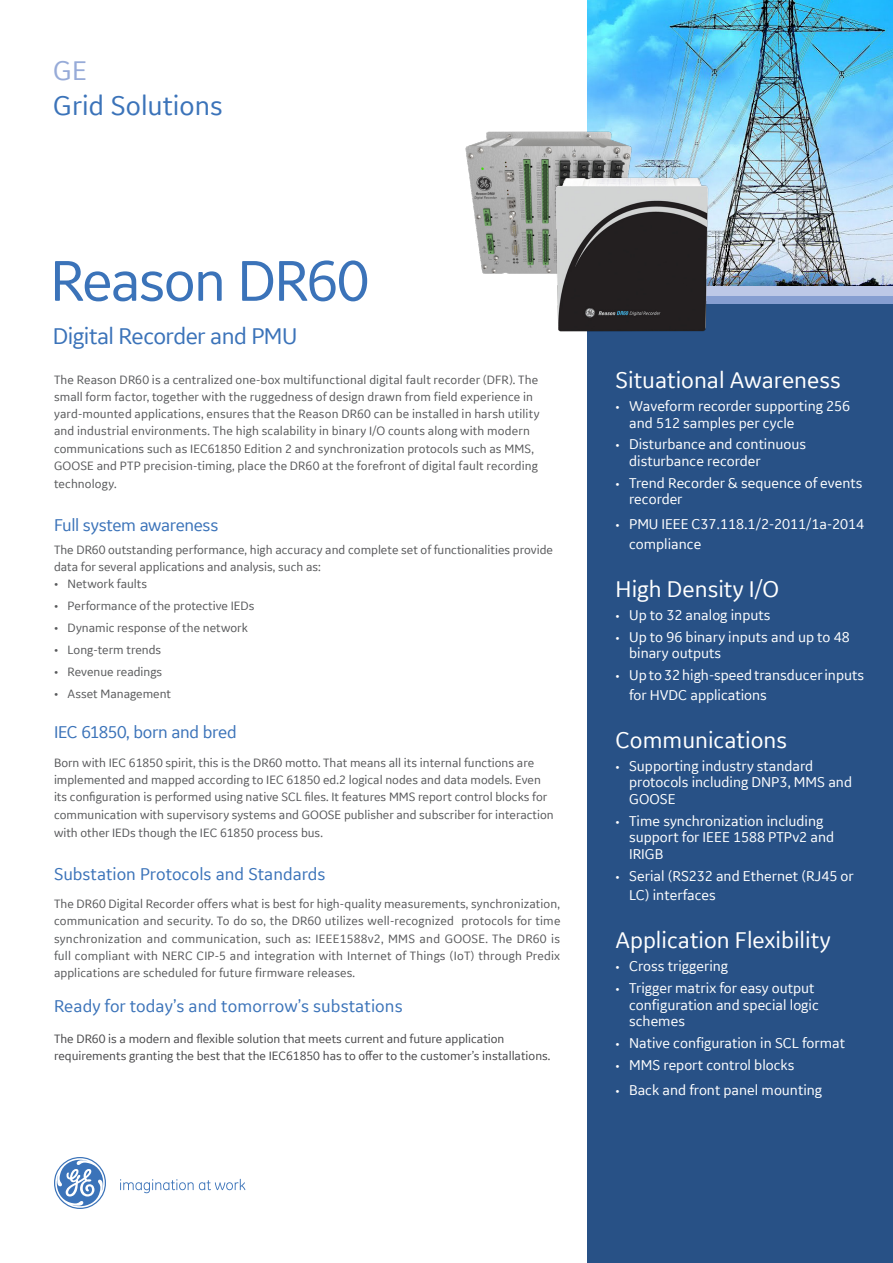
<style>
.page{position:relative;width:893px;height:1263px;background:#fff}
.page>*{position:absolute;margin:0;border:0;box-sizing:border-box;transform-origin:0 0}
.t1{font:60px "GE Inspira Sans";letter-spacing:-.03em;color:#3b73b9}
.t2{font:28.5px "GE Inspira Sans";color:#3b73b9}
.t3{font:28.5px "GE Inspira Sans";color:#97abd8}
.t4{font:24px "GE Inspira Sans";color:#fff}
.t5{font:24px "GE Inspira Sans";letter-spacing:-.025em;color:#3b73b9}
.t6{font:18px "GE Inspira Sans";color:#3b73b9}
.t7{font:18px "GE Inspira Sans";letter-spacing:-.02em;color:#3b73b9}
.t8{font:18px "GE Inspira Sans";letter-spacing:-.025em;color:#3b73b9}
.t9{font:15px/16.5px "GE Inspira Sans";color:#fff}
.t10{font:12.75px/17.4px "GE Inspira Sans";color:#58595b}
.t11{font:12.75px/17.2px "GE Inspira Sans";color:#48484a}
.s1{font-size:12.75px}
</style>
<div class="page">
<div style="left:587px;top:296px;width:306px;height:967px;background:#285186"></div>
<div style="left:587px;top:294px;width:306px;height:10px;background:#869ed1"></div>
<div style="left:587px;top:286px;width:306px;height:10px;background:#bdc8e7"></div>
<svg style="left:120px;top:1179px;width:125px;height:14px"></svg>
<svg style="left:54px;top:1157px;width:52px;height:52px"></svg>
<img style="left:587px;top:0;width:306px;height:286px">
<img style="left:465px;top:125px;width:170px;height:149px">
<img style="left:531px;top:153px;width:202px;height:179px">
<h2 class="t3" style="left:53px;top:53px;width:35px">GE</h2>
<h2 class="t2" style="left:53px;top:87px;width:171px">Grid Solutions</h2>
<h1 class="t1" style="left:50px;top:244px;width:320px">Reason DR60</h1>
<h3 class="t5" style="left:53px;top:321px;width:246px">Digital Recorder and PMU</h3>
<p class="t10" style="left:54px;top:370px;width:487px">The Reason DR60 is a centralized one-box multifunctional digital fault recorder (DFR). The small form factor, together with the ruggedness of design drawn from field experience in yard-mounted applications, ensures that the Reason DR60 can be installed in harsh utility and industrial environments. The high scalability in binary I/O counts along with modern communications such as IEC61850 Edition 2 and synchronization protocols such as MMS, GOOSE and PTP precision-timing, place the DR60 at the forefront of digital fault recording technology.</p>
<h3 class="t8" style="left:54px;top:514px;width:166px">Full system awareness</h3>
<p class="t10" style="left:54px;top:541px;width:500px">The DR60 outstanding performance, high accuracy and complete set of functionalities provide data for several applications and analysis, such as:</p>
<p class="t10" style="left:54px;top:574px;width:94px">• Network faults</p>
<p class="t10" style="left:54px;top:596px;width:202px">• Performance of the protective IEDs</p>
<p class="t10" style="left:54px;top:618px;width:195px">• Dynamic response of the network</p>
<p class="t10" style="left:54px;top:640px;width:109px">• Long-term trends</p>
<p class="t10" style="left:54px;top:662px;width:110px">• Revenue readings</p>
<p class="t10" style="left:54px;top:684px;width:119px">• Asset Management</p>
<h3 class="t7" style="left:54px;top:721px;width:184px">IEC 61850, born and bred</h3>
<p class="t10" style="left:54px;top:753px;width:501px">Born with IEC 61850 spirit, this is the DR60 motto. That means all its internal functions are implemented and mapped according to IEC 61850 ed.2 logical nodes and data models. Even its configuration is performed using native SCL files. It features MMS report control blocks for communication with supervisory systems and GOOSE publisher and subscriber for interaction with other IEDs though the IEC 61850 process bus.</p>
<h3 class="t6" style="left:54px;top:863px;width:273px">Substation Protocols and Standards</h3>
<p class="t10" style="left:54px;top:895px;width:508px;text-align:justify">The DR60 Digital Recorder offers what is best for high-quality measurements, synchronization, communication and security. To do so, the DR60 utilizes well-recognized protocols for time synchronization and communication, such as: IEEE1588v2, MMS and GOOSE. The DR60 is full compliant with NERC CIP-5 and integration with Internet of Things (IoT) through Predix applications are scheduled for future firmware releases.</p>
<h3 class="t6" style="left:54px;top:995px;width:350px">Ready for today’s and tomorrow’s substations</h3>
<p class="t11" style="left:54px;top:1030px;width:498px">The DR60 is a modern and flexible solution that meets current and future application requirements granting the best that the IEC61850 has to offer to the customer’s installations.</p>
<h3 class="t4" style="left:616px;top:365px;width:227px">Situational Awareness</h3>
<p class="t9" style="left:629px;top:397px;width:223px;text-indent:-14px"><span class="s1">•</span> Waveform recorder supporting 256 and 512 samples per cycle</p>
<p class="t9" style="left:629px;top:436px;width:179px;text-indent:-14px"><span class="s1">•</span> Disturbance and continuous disturbance recorder</p>
<p class="t9" style="left:629px;top:474px;width:235px;text-indent:-14px"><span class="s1">•</span> Trend Recorder &amp; sequence of events recorder</p>
<p class="t9" style="left:629px;top:514px;width:236px;line-height:19.5px;text-indent:-14px"><span class="s1">•</span> PMU IEEE C37.118.1/2-2011/1a-2014 compliance</p>
<h3 class="t4" style="left:616px;top:574px;width:165px">High Density I/O</h3>
<p class="t9" style="left:616px;top:606px;width:156px"><span class="s1">•</span> Up to 32 analog inputs</p>
<p class="t9" style="left:629px;top:628px;width:222px;text-indent:-14px"><span class="s1">•</span> Up to 96 binary inputs and up to 48 binary outputs</p>
<p class="t9" style="left:629px;top:665px;width:236px;line-height:19.5px;text-indent:-14px"><span class="s1">•</span> Up to 32 high-speed transducer inputs for HVDC applications</p>
<h3 class="t4" style="left:616px;top:725px;width:173px">Communications</h3>
<p class="t9" style="left:629px;top:757px;width:224px;text-indent:-14px"><span class="s1">•</span> Supporting industry standard protocols including DNP3, MMS and<br>GOOSE</p>
<p class="t9" style="left:629px;top:812px;width:207px;text-indent:-14px"><span class="s1">•</span> Time synchronization including support for IEEE 1588 PTPv2 and<br>IRIGB</p>
<p class="t9" style="left:629px;top:865px;width:226px;line-height:19.5px;text-indent:-14px"><span class="s1">•</span> Serial (RS232 and Ethernet (RJ45 or<br>LC) interfaces</p>
<h3 class="t4" style="left:616px;top:925px;width:217px">Application Flexibility</h3>
<p class="t9" style="left:616px;top:957px;width:114px"><span class="s1">•</span> Cross triggering</p>
<p class="t9" style="left:629px;top:980px;width:191px;text-indent:-14px"><span class="s1">•</span> Trigger matrix for easy output configuration and special logic schemes</p>
<p class="t9" style="left:616px;top:1035px;width:231px"><span class="s1">•</span> Native configuration in SCL format</p>
<p class="t9" style="left:616px;top:1057px;width:180px"><span class="s1">•</span> MMS report control blocks</p>
<p class="t9" style="left:616px;top:1082px;width:208px"><span class="s1">•</span> Back and front panel mounting</p>
</div>
